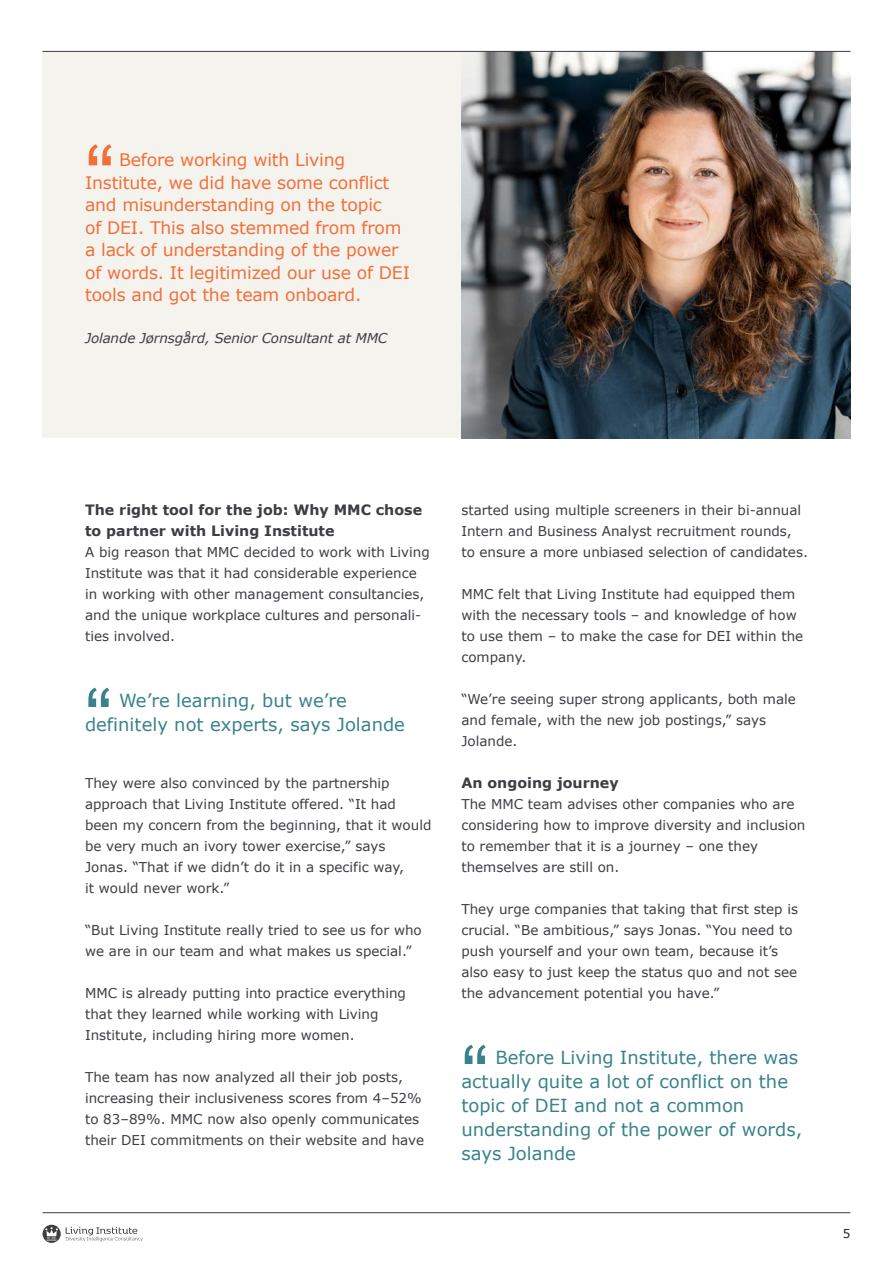
<style>
.page{position:relative;width:893px;height:1263px;background:#fff}
.page>*{position:absolute;margin:0;border:0;box-sizing:border-box;transform-origin:0 0}
.t1{font:90px "Arial";color:#f26f39}
.t2{font:82.5px "Arial";color:#38838b}
.t3{font:18px/24px "Verdana";color:#38838b}
.t4{font:17.25px/22.5px "Verdana";letter-spacing:-.01em;color:#f26f39}
.Content_-_Subheading{font:700 14.25px/21px "Verdana";color:#3e3d44}
.Body_-_1_column{font:13.5px/21px "Verdana";color:#3e3d44}
.t5{font:italic 13.5px "Verdana";letter-spacing:-.01em;color:#3e3d44}
.t6{font:12px "Verdana";color:#231f20}
</style>
<div class="page">
<svg style="left:43px;top:1225px;width:100px;height:18px"></svg>
<div style="left:43px;top:51px;width:807px;height:387px;background:#f4f3ee"></div>
<img style="left:461px;top:52px;width:389px;height:386px">
<hr style="left:43px;top:1212px;width:807px;height:1px;background:#3e3d44">
<hr style="left:43px;top:51px;width:807px;height:1px;background:#3e3d44">
<p class="t1" style="left:85px;top:119px;width:31px">“</p>
<p class="t4" style="left:85px;top:149px;width:326px;text-indent:34px">Before working with Living Institute, we did have some conflict and misunderstanding on the topic<br>of DEI. This also stemmed from from a lack of understanding of the power of words. It legitimized our use of DEI tools and got the team onboard.</p>
<p class="t5" style="left:85px;top:330px;width:304px">Jolande Jørnsgård, Senior Consultant at MMC</p>
<p class="Content_-_Subheading" style="left:85px;top:499px;width:339px">The right tool for the job: Why MMC chose to partner with Living Institute</p>
<p class="Body_-_1_column" style="left:85px;top:541px;width:346px">A big reason that MMC decided to work with Living Institute was that it had considerable experience in working with other management consultancies, and the unique workplace cultures and personali&shy;ties involved.</p>
<p class="t2" style="left:85px;top:665px;width:29px">“</p>
<p class="t3" style="left:85px;top:689px;width:321px;text-indent:34px">We’re learning, but we’re definitely not experts, says Jolande</p>
<p class="Body_-_1_column" style="left:85px;top:772px;width:348px">They were also convinced by the partnership approach that Living Institute offered. “It had been my concern from the beginning, that it would be very much an ivory tower exercise,” says Jonas. “That if we didn’t do it in a specific way,<br>it would never work.”</p>
<p class="Body_-_1_column" style="left:85px;top:919px;width:338px">“But Living Institute really tried to see us for who we are in our team and what makes us special.”</p>
<p class="Body_-_1_column" style="left:85px;top:982px;width:322px">MMC is already putting into practice everything that they learned while working with Living<br>Institute, including hiring more women.</p>
<p class="Body_-_1_column" style="left:85px;top:1066px;width:341px">The team has now analyzed all their job posts, increasing their inclusiveness scores from 4–52% to 83–89%. MMC now also openly communicates their DEI commitments on their website and have</p>
<p class="Body_-_1_column" style="left:461px;top:499px;width:348px">started using multiple screeners in their bi-annual<br>Intern and Business Analyst recruitment rounds, to ensure a more unbiased selection of candidates.</p>
<p class="Body_-_1_column" style="left:461px;top:583px;width:343px">MMC felt that Living Institute had equipped them with the necessary tools – and knowledge of how to use them – to make the case for DEI within the company.</p>
<p class="Body_-_1_column" style="left:461px;top:688px;width:336px">“We’re seeing super strong applicants, both male and female, with the new job postings,” says<br>Jolande.</p>
<p class="Content_-_Subheading" style="left:461px;top:772px;width:159px">An ongoing journey</p>
<p class="Body_-_1_column" style="left:461px;top:793px;width:346px">The MMC team advises other companies who are considering how to improve diversity and inclusion to remember that it is a journey – one they themselves are still on.</p>
<p class="Body_-_1_column" style="left:461px;top:898px;width:338px">They urge companies that taking that first step is crucial. “Be ambitious,” says Jonas. “You need to push yourself and your own team, because it’s also easy to just keep the status quo and not see the advancement potential you have.”</p>
<p class="t2" style="left:461px;top:1022px;width:29px">“</p>
<p class="t3" style="left:461px;top:1046px;width:343px;text-indent:34px">Before Living Institute, there was actually quite a lot of conflict on the topic of DEI and not a common understanding of the power of words, says Jolande</p>
<p class="t6" style="left:843px;top:1226px;width:9px">5</p>
</div>
